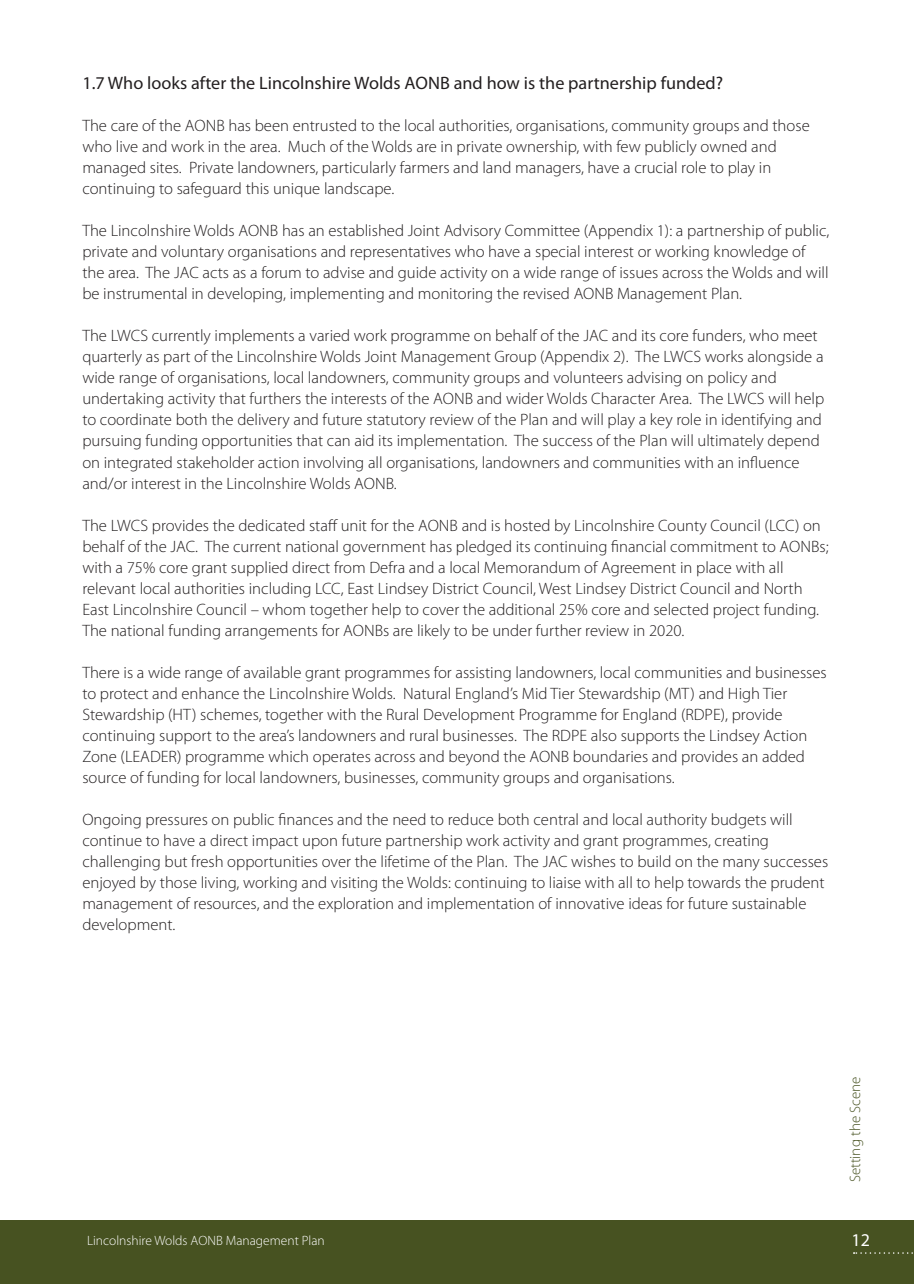
<style>
.page{position:relative;width:914px;height:1284px;background:#fff}
.page>*{position:absolute;margin:0;border:0;box-sizing:border-box;transform-origin:0 0}
.t1{font:18px "Myriad Pro";color:#231f20}
.t2{font:18px "Myriad Pro";color:#fff}
.t3{font:300 16.5px/21px "Myriad Pro";color:#231f20}
.t4{font:300 15px "Myriad Pro";color:#475221}
.t5{font:300 13.5px "Myriad Pro";color:#fff}
</style>
<div class="page">
<div style="left:0;top:1219px;width:914px;height:65px;background:#475221"></div>
<svg style="left:853px;top:1252px;width:59px;height:1px"></svg>
<p class="t1" style="left:82px;top:72px;width:642px">1.7 Who looks after the Lincolnshire Wolds AONB and how is the partnership funded?</p>
<p class="t3" style="left:82px;top:116px;width:729px">The care of the AONB has been entrusted to the local authorities, organisations, community groups and those who live and work in the area. Much of the Wolds are in private ownership, with few publicly owned and managed sites. Private landowners, particularly farmers and land managers, have a crucial role to play in continuing to safeguard this unique landscape.</p>
<p class="t3" style="left:82px;top:221px;width:748px">The Lincolnshire Wolds AONB has an established Joint Advisory Committee (Appendix 1): a partnership of public, private and voluntary organisations and representatives who have a special interest or working knowledge of the area. The JAC acts as a forum to advise and guide activity on a wide range of issues across the Wolds and will be instrumental in developing, implementing and monitoring the revised AONB Management Plan.</p>
<p class="t3" style="left:82px;top:326px;width:743px">The LWCS currently implements a varied work programme on behalf of the JAC and its core funders, who meet quarterly as part of the Lincolnshire Wolds Joint Management Group (Appendix 2). The LWCS works alongside a wide range of organisations, local landowners, community groups and volunteers advising on policy and undertaking activity that furthers the interests of the AONB and wider Wolds Character Area. The LWCS will help to coordinate both the delivery and future statutory review of the Plan and will play a key role in identifying and pursuing funding opportunities that can aid its implementation. The success of the Plan will ultimately depend on integrated stakeholder action involving all organisations, landowners and communities with an influence and/or interest in the Lincolnshire Wolds AONB.</p>
<p class="t3" style="left:82px;top:515px;width:747px">The LWCS provides the dedicated staff unit for the AONB and is hosted by Lincolnshire County Council (LCC) on behalf of the JAC. The current national government has pledged its continuing financial commitment to AONBs; with a 75% core grant supplied direct from Defra and a local Memorandum of Agreement in place with all relevant local authorities including LCC, East Lindsey District Council, West Lindsey District Council and North East Lincolnshire Council – whom together help to cover the additional 25% core and selected project funding.<br>The national funding arrangements for AONBs are likely to be under further review in 2020.</p>
<p class="t3" style="left:82px;top:662px;width:746px">There is a wide range of available grant programmes for assisting landowners, local communities and businesses to protect and enhance the Lincolnshire Wolds. Natural England’s Mid Tier Stewardship (MT) and High Tier Stewardship (HT) schemes, together with the Rural Development Programme for England (RDPE), provide continuing support to the area’s landowners and rural businesses. The RDPE also supports the Lindsey Action Zone (LEADER) programme which operates across and beyond the AONB boundaries and provides an added source of funding for local landowners, businesses, community groups and organisations.</p>
<p class="t3" style="left:82px;top:809px;width:747px">Ongoing pressures on public finances and the need to reduce both central and local authority budgets will continue to have a direct impact upon future partnership work activity and grant programmes, creating challenging but fresh opportunities over the lifetime of the Plan. The JAC wishes to build on the many successes enjoyed by those living, working and visiting the Wolds: continuing to liaise with all to help towards the prudent management of resources, and the exploration and implementation of innovative ideas for future sustainable development.</p>
<p class="t4" style="left:847px;top:1182px;width:107px;rotate:-90deg">Setting the Scene</p>
<p class="t5" style="left:87px;top:1233px;width:239px">Lincolnshire Wolds AONB Management Plan</p>
<p class="t2" style="left:851px;top:1228px;width:20px">12</p>
</div>
